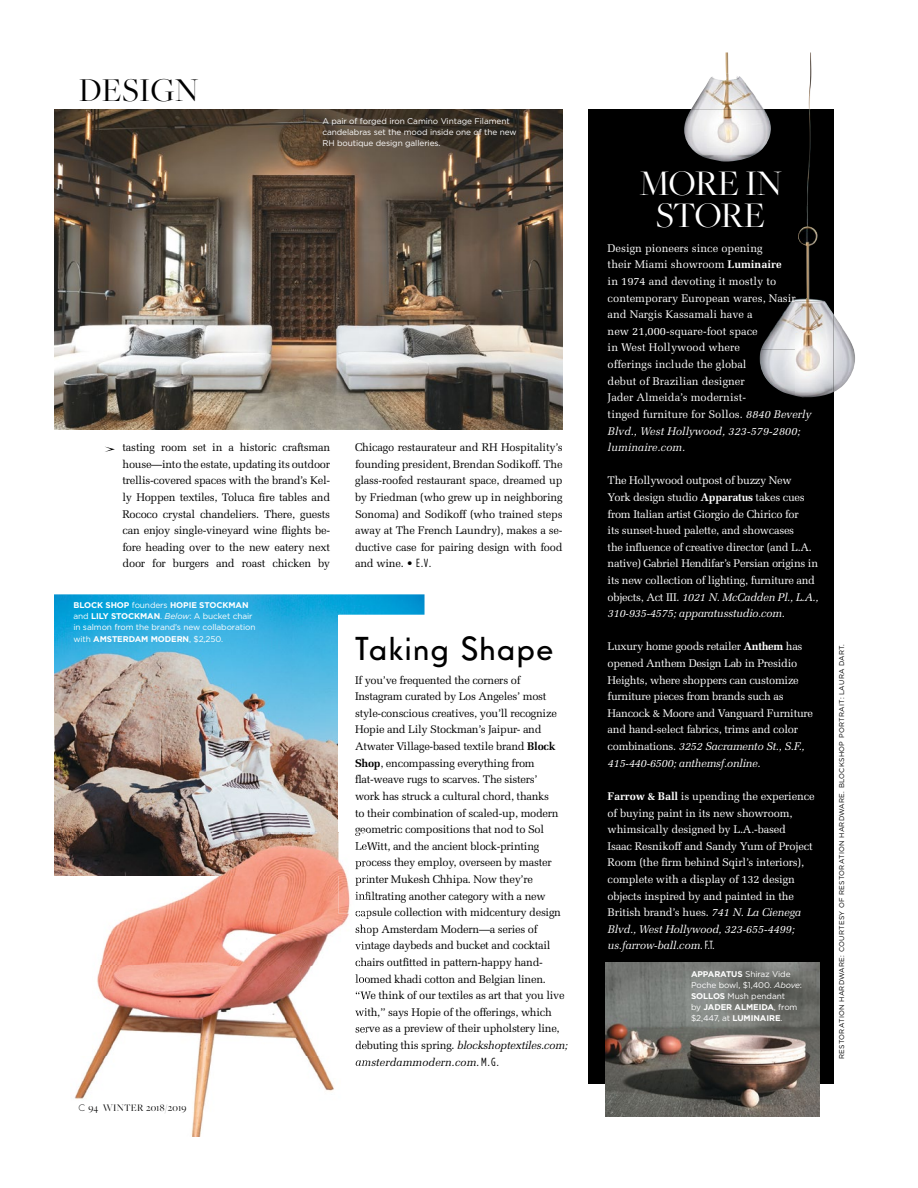
<style>
.page{position:relative;width:918px;height:1188px;background:#fff}
.page>*{position:absolute;margin:0;border:0;box-sizing:border-box;transform-origin:0 0}
.t1{font:37.35px/31.8px "Freight Big Pro";letter-spacing:-.015em;color:#fff;text-align:center}
.t2{font:34.65px "Freight Big Pro";letter-spacing:.01em;color:#000}
.t3{font:30.45px "Battling 2 N Preg";letter-spacing:.05em;color:#000}
.t4{font:11.1px/16.6px "Melior";letter-spacing:-.025em;color:#000;text-align:justify}
.t5{font:11.1px/16.6px "Melior";letter-spacing:-.015em;color:#fff}
.t6{font:10.35px "Freight Big Pro";letter-spacing:.025em;color:#000}
.t7{font:8.25px/11.1px "Gotham";letter-spacing:-.01em;color:#fff}
.t8{font:6.9px "Gotham";letter-spacing:.04em;color:#000}
.s1{font-family:"Gotham Condensed";font-size:11.7px}
.s2{font-weight:700}
.s3{font-style:italic}
.s4{font-family:"Futura SH";font-weight:300;font-stretch:expanded;font-size:9.9px}
</style>
<div class="page">
<div style="left:588px;top:109px;width:246px;height:975px;background:#000"></div>
<img style="left:809px;top:52px;width:3px;height:57px">
<img style="left:834px;top:315px;width:21px;height:77px">
<img style="left:807px;top:109px;width:4px;height:96px">
<img style="left:795px;top:205px;width:30px;height:193px">
<img style="left:760px;top:299px;width:35px;height:97px">
<img style="left:725px;top:52px;width:4px;height:22px">
<img style="left:691px;top:74px;width:73px;height:35px">
<img style="left:684px;top:109px;width:87px;height:53px">
<img style="left:54px;top:109px;width:509px;height:321px">
<img style="left:54px;top:594px;width:371px;height:282px">
<img style="left:605px;top:962px;width:215px;height:155px">
<svg style="left:105px;top:447px;width:10px;height:5px"></svg>
<div style="left:338px;top:615px;width:208px;height:299px;background:#fff"></div>
<img style="left:74px;top:876px;width:289px;height:260px">
<img style="left:70px;top:833px;width:268px;height:43px">
<img style="left:338px;top:833px;width:25px;height:81px">
<svg style="left:355px;top:833px;width:9px;height:3px"></svg>
<svg style="left:355px;top:842px;width:12px;height:27px"></svg>
<svg style="left:355px;top:875px;width:12px;height:27px"></svg>
<svg style="left:356px;top:908px;width:11px;height:11px"></svg>
<svg style="left:355px;top:925px;width:12px;height:27px"></svg>
<svg style="left:355px;top:958px;width:12px;height:27px"></svg>
<svg style="left:356px;top:991px;width:11px;height:11px"></svg>
<svg style="left:355px;top:1008px;width:12px;height:27px"></svg>
<svg style="left:356px;top:1041px;width:11px;height:25px"></svg>
<h2 class="t2" style="left:79px;top:67px;width:121px">DESIGN</h2>
<p class="t7" style="left:322px;top:115px;width:196px">A pair of forged iron Camino Vintage Filament candelabras set the mood inside one of the new<br>RH boutique design galleries.</p>
<p class="t4" style="left:123px;top:439px;width:209px">tasting room set in a historic craftsman house—into the estate, updating its outdoor trellis-covered spaces with the brand’s Kel&shy;ly Hoppen textiles, Toluca fire tables and Rococo crystal chandeliers. There, guests can enjoy single-vineyard wine flights be&shy;fore heading over to the new eatery next door for burgers and roast chicken by</p>
<p class="t4" style="left:355px;top:439px;width:209px">Chicago restaurateur and RH Hospitality’s founding president, Brendan Sodikoff. The glass-roofed restaurant space, dreamed up by Friedman (who grew up in neighboring Sonoma) and Sodikoff (who trained steps away at The French Laundry), makes a se&shy;ductive case for pairing design with food and wine. • <span class="s1">E.V.</span></p>
<p class="t7" style="left:73px;top:600px;width:184px"><span class="s2">BLOCK SHOP</span> founders <span class="s2">HOPIE STOCKMAN </span>and <span class="s2">LILY STOCKMAN</span>. <span class="s3">Below</span>: A bucket chair in salmon from the brand’s new collaboration with <span class="s2">AMSTERDAM MODERN</span>, $2,250.</p>
<p class="t6" style="left:79px;top:1101px;width:109px"><span class="s4">C</span> 94 WINTER 2018/2019</p>
<h3 class="t3" style="left:355px;top:628px;width:199px">Taking Shape</h3>
<p class="t4" style="left:355px;top:671px;width:214px;text-align:left">If you’ve frequented the corners of Instagram curated by Los Angeles’ most style-conscious creatives, you’ll recognize Hopie and Lily Stockman’s Jaipur- and Atwater Village-based textile brand <span class="s2">Block Shop</span>, encompassing everything from flat-weave rugs to scarves. The sisters’<br>work has struck a cultural chord, thanks<br>to their combination of scaled-up, modern geometric compositions that nod to Sol LeWitt, and the ancient block-printing process they employ, overseen by master printer Mukesh Chhipa. Now they’re infiltrating another category with a new capsule collection with midcentury design shop Amsterdam Modern—a series of vintage daybeds and bucket and cocktail chairs outfitted in pattern-happy hand&shy;loomed khadi cotton and Belgian linen. “We think of our textiles as art that you live with,” says Hopie of the offerings, which serve as a preview of their upholstery line, debuting this spring. <span class="s3">blockshoptextiles.com; amsterdammodern.com.</span> <span class="s1">M.G.</span></p>
<h1 class="t1" style="left:639px;top:166px;width:145px">MORE IN<br>STORE</h1>
<p class="t5" style="left:608px;top:240px;width:205px">Design pioneers since opening<br>their Miami showroom <span class="s2">Luminaire<br></span>in 1974 and devoting it mostly to contemporary European wares, Nasir and Nargis Kassamali have a<br>new 21,000-square-foot space<br>in West Hollywood where<br>offerings include the global<br>debut of Brazilian designer<br>Jader Almeida’s modernist-<br>tinged furniture for Sollos. <span class="s3">8840 Beverly<br>Blvd., West Hollywood, 323-579-2800; luminaire.com.</span></p>
<p class="t5" style="left:608px;top:472px;width:212px">The Hollywood outpost of buzzy New<br>York design studio <span class="s2">Apparatus</span> takes cues from Italian artist Giorgio de Chirico for<br>its sunset-hued palette, and showcases<br>the influence of creative director (and L.A. native) Gabriel Hendifar’s Persian origins in its new collection of lighting, furniture and objects, Act III. <span class="s3">1021 N. McCadden Pl., L.A., 310-935-4575; apparatusstudio.com.</span></p>
<p class="t5" style="left:608px;top:638px;width:207px">Luxury home goods retailer <span class="s2">Anthem</span> has opened Anthem Design Lab in Presidio Heights, where shoppers can customize furniture pieces from brands such as Hancock &amp; Moore and Vanguard Furniture and hand-select fabrics, trims and color combinations. <span class="s3">3252 Sacramento St., S.F., 415-440-6500; anthemsf.online.</span></p>
<p class="t5" style="left:608px;top:788px;width:208px"><span class="s2">Farrow &amp; Ball</span> is upending the experience of buying paint in its new showroom, whimsically designed by L.A.-based<br>Isaac Resnikoff and Sandy Yum of Project Room (the firm behind Sqirl’s interiors), complete with a display of 132 design objects inspired by and painted in the British brand’s hues. <span class="s3">741 N. La Cienega Blvd., West Hollywood, 323-655-4499; us.farrow-ball.com.</span> <span class="s1">F.T.</span></p>
<p class="t7" style="left:691px;top:968px;width:113px"><span class="s2">APPARATUS</span> Shiraz Vide<br>Poche bowl, $1,400. <span class="s3">Above</span>:<br><span class="s2">SOLLOS</span> Mush pendant<br>by <span class="s2">JADER ALMEIDA</span>, from $2,447, at <span class="s2">LUMINAIRE</span>.</p>
<p class="t8" style="left:837px;top:1059px;width:417px;rotate:-90deg">RESTORATION HARDWARE: COURTESY OF RESTORATION HARDWARE. BLOCKSHOP PORTRAIT: LAURA DART.</p>
</div>
